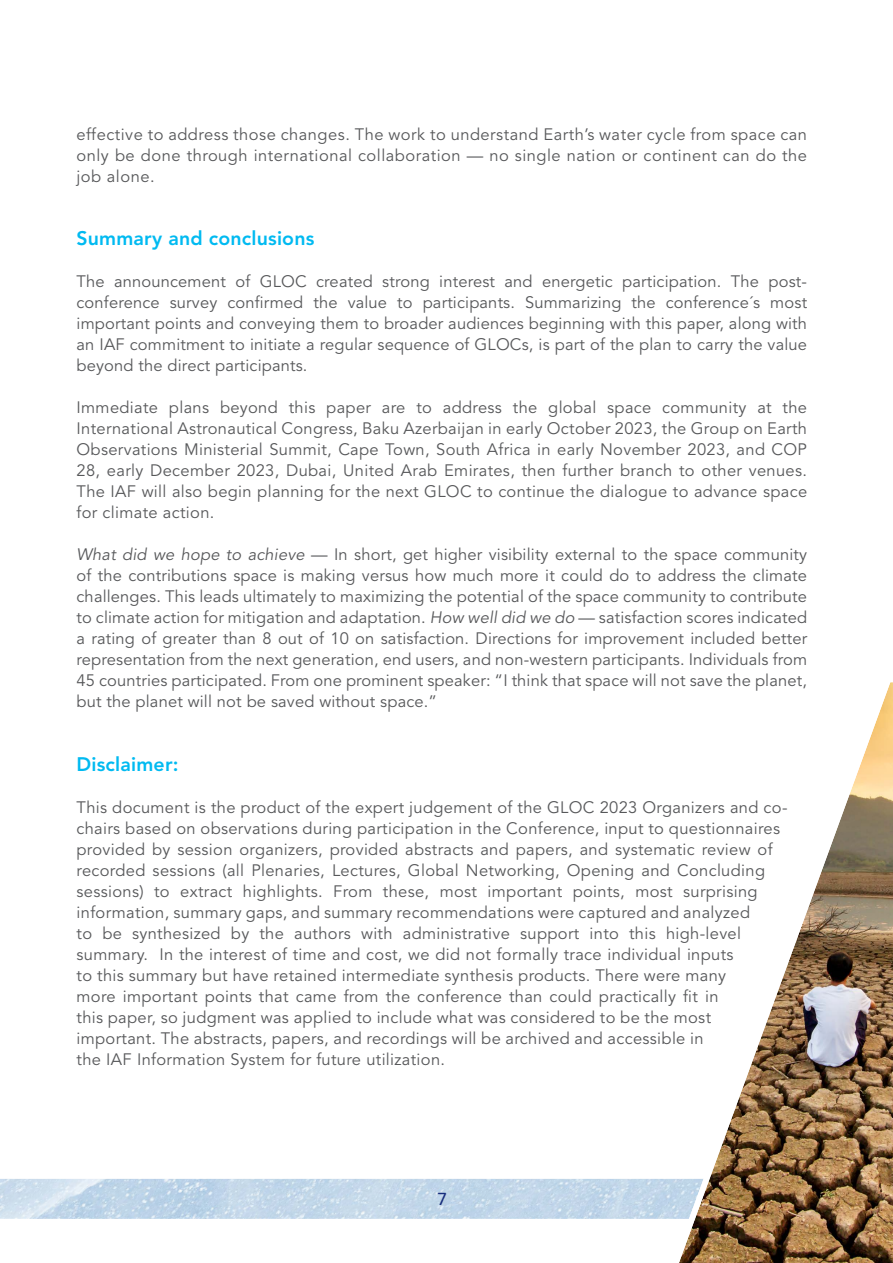
<style>
.page{position:relative;width:893px;height:1263px;background:#fff}
.page>*{position:absolute;margin:0;border:0;box-sizing:border-box;transform-origin:0 0}
.t1{font:800 19.5px "Avenir LT Std";letter-spacing:.01em;color:#00baf1}
.t2{font:19.5px "Calibri";color:#182d7c}
.t3{font:16.5px/21px "Avenir LT Std";letter-spacing:.02em;color:#57585a;text-align:justify}
.s1{font-style:italic}
</style>
<div class="page">
<img style="left:0;top:1179px;width:658px;height:40px">
<img style="left:658px;top:682px;width:235px;height:581px">
<p class="t3" style="left:77px;top:124px;width:732px">effective to address those changes. The work to understand Earth’s water cycle from space can only be done through international collaboration — no single nation or continent can do the job alone.</p>
<p class="t1" style="left:77px;top:227px;width:239px">Summary and conclusions</p>
<p class="t3" style="left:77px;top:272px;width:732px">The announcement of GLOC created strong interest and energetic participation. The post&shy;conference survey confirmed the value to participants. Summarizing the conference´s most important points and conveying them to broader audiences beginning with this paper, along with an IAF commitment to initiate a regular sequence of GLOCs, is part of the plan to carry the value beyond the direct participants.</p>
<p class="t3" style="left:77px;top:398px;width:732px">Immediate plans beyond this paper are to address the global space community at the International Astronautical Congress, Baku Azerbaijan in early October 2023, the Group on Earth Observations Ministerial Summit, Cape Town, South Africa in early November 2023, and COP 28, early December 2023, Dubai, United Arab Emirates, then further branch to other venues.<br>The IAF will also begin planning for the next GLOC to continue the dialogue to advance space for climate action.</p>
<p class="t3" style="left:77px;top:545px;width:732px"><span class="s1">What did we hope to achieve</span> — In short, get higher visibility external to the space community of the contributions space is making versus how much more it could do to address the climate challenges. This leads ultimately to maximizing the potential of the space community to contribute to climate action for mitigation and adaptation. <span class="s1">How well did we do</span> — satisfaction scores indicated a rating of greater than 8 out of 10 on satisfaction. Directions for improvement included better representation from the next generation, end users, and non-western participants. Individuals from 45 countries participated. From one prominent speaker: “I think that space will not save the planet, but the planet will not be saved without space.”</p>
<p class="t1" style="left:77px;top:752px;width:104px">Disclaimer:</p>
<p class="t3" style="left:77px;top:797px;width:712px;text-align:left">This document is the product of the expert judgement of the GLOC 2023 Organizers and co&shy;chairs based on observations during participation in the Conference, input to questionnaires provided by session organizers, provided abstracts and papers, and systematic review of recorded sessions (all Plenaries, Lectures, Global Networking, Opening and Concluding sessions) to extract highlights. From these, most important points, most surprising information, summary gaps, and summary recommendations were captured and analyzed<br>to be synthesized by the authors with administrative support into this high-level summary. In the interest of time and cost, we did not formally trace individual inputs<br>to this summary but have retained intermediate synthesis products. There were many<br>more important points that came from the conference than could practically fit in<br>this paper, so judgment was applied to include what was considered to be the most important. The abstracts, papers, and recordings will be archived and accessible in<br>the IAF Information System for future utilization.</p>
<p class="t2" style="left:437px;top:1185px;width:11px">7</p>
</div>
